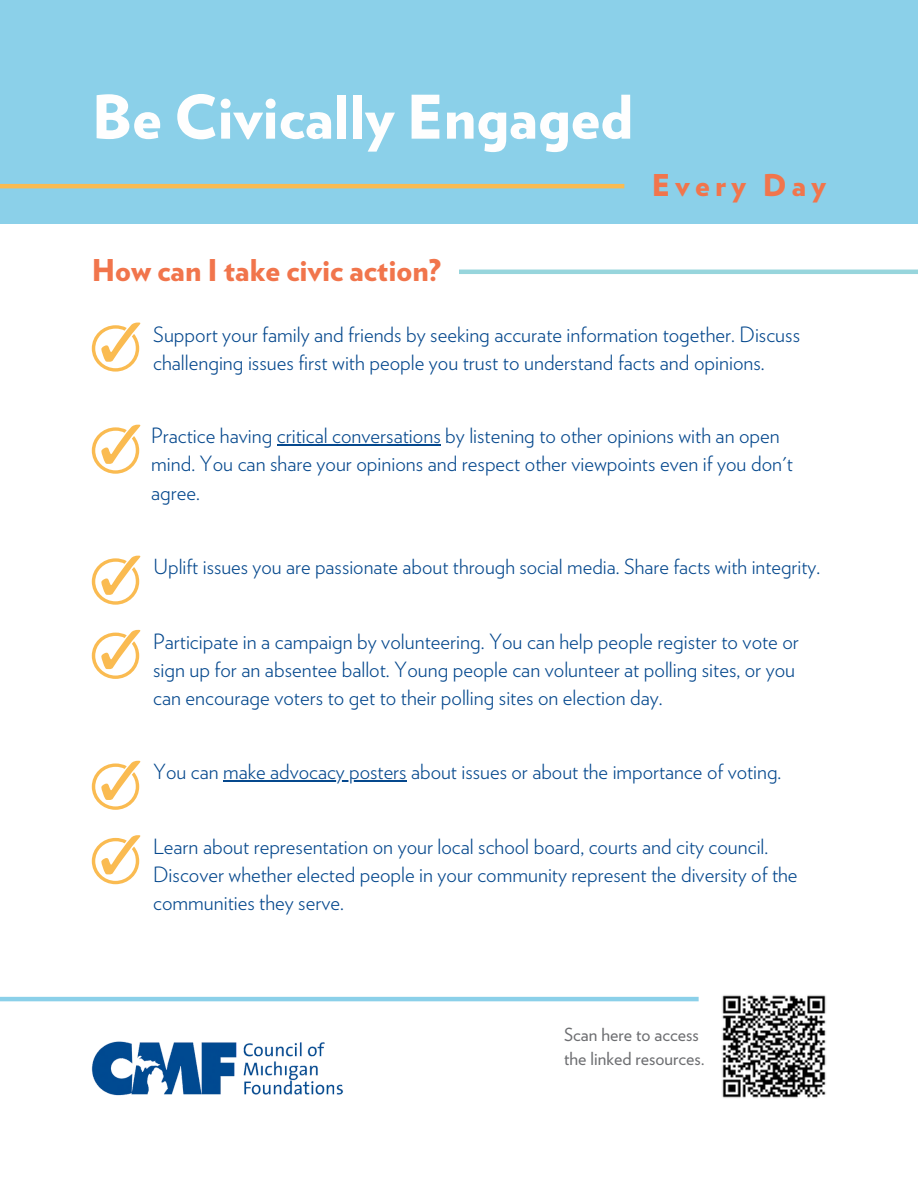
<style>
.page{position:relative;width:918px;height:1188px;background:#fff}
.page>*{position:absolute;margin:0;border:0;box-sizing:border-box;transform-origin:0 0}
.t1{font:900 60px "Verlag";color:#fefefe}
.t2{font:900 30px "Verlag";color:#f1754c}
.t3{font:900 30px "Verlag";letter-spacing:.175em;color:#f1754c}
.t4{font:300 21px/28.2px "Verlag";color:#05488d}
.t5{font:300 20.85px "Verlag";color:#05488d}
.t6{font:18px/23.7px "Verlag";color:#6d6e71}
</style>
<div class="page">
<div style="left:0;top:0;width:918px;height:224px;background:#8bd0e9"></div>
<hr style="left:0;top:184px;width:624px;height:4px;background:#fabb51">
<hr style="left:459px;top:270px;width:459px;height:4px;background:#97d5dc">
<img style="left:92px;top:1001px;width:252px;height:95px">
<svg style="left:92px;top:835px;width:48px;height:49px"></svg>
<hr style="left:0;top:997px;width:699px;height:4px;background:#8bd0e9">
<svg style="left:92px;top:323px;width:48px;height:49px"></svg>
<svg style="left:92px;top:425px;width:48px;height:49px"></svg>
<svg style="left:92px;top:556px;width:48px;height:49px"></svg>
<svg style="left:92px;top:630px;width:48px;height:49px"></svg>
<svg style="left:92px;top:761px;width:48px;height:49px"></svg>
<img style="left:722px;top:995px;width:104px;height:103px">
<hr style="left:277px;top:444px;width:164px;height:2px;background:#05488d">
<hr style="left:223px;top:780px;width:184px;height:2px;background:#05488d">
<h3 class="t1" style="left:92px;top:81px;width:543px">Be Civically Engaged</h3>
<h2 class="t2" style="left:92px;top:253px;width:351px">How can I take civic action?</h2>
<h1 class="t3" style="left:652px;top:167px;width:176px">Every Day</h1>
<h3 class="t4" style="left:153px;top:321px;width:648px">Support your family and friends by seeking accurate information together. Discuss challenging issues first with people you trust to understand facts and opinions.</h3>
<h3 class="t4" style="left:151px;top:422px;width:643px">Practice having critical conversations by listening to other opinions with an open mind. You can share your opinions and respect other viewpoints even if you don't agree.</h3>
<p class="t5" style="left:153px;top:554px;width:668px">Uplift issues you are passionate about through social media. Share facts with integrity.</p>
<p class="t4" style="left:153px;top:627px;width:647px">Participate in a campaign by volunteering. You can help people register to vote or sign up for an absentee ballot. Young people can volunteer at polling sites, or you can encourage voters to get to their polling sites on election day.</p>
<p class="t5" style="left:153px;top:759px;width:630px">You can make advocacy posters about issues or about the importance of voting.</p>
<h3 class="t4" style="left:153px;top:832px;width:646px">Learn about representation on your local school board, courts and city council.<br>Discover whether elected people in your community represent the diversity of the communities they serve.</h3>
<p class="t6" style="left:564px;top:1023px;width:142px">Scan here to access the linked resources.</p>
</div>
